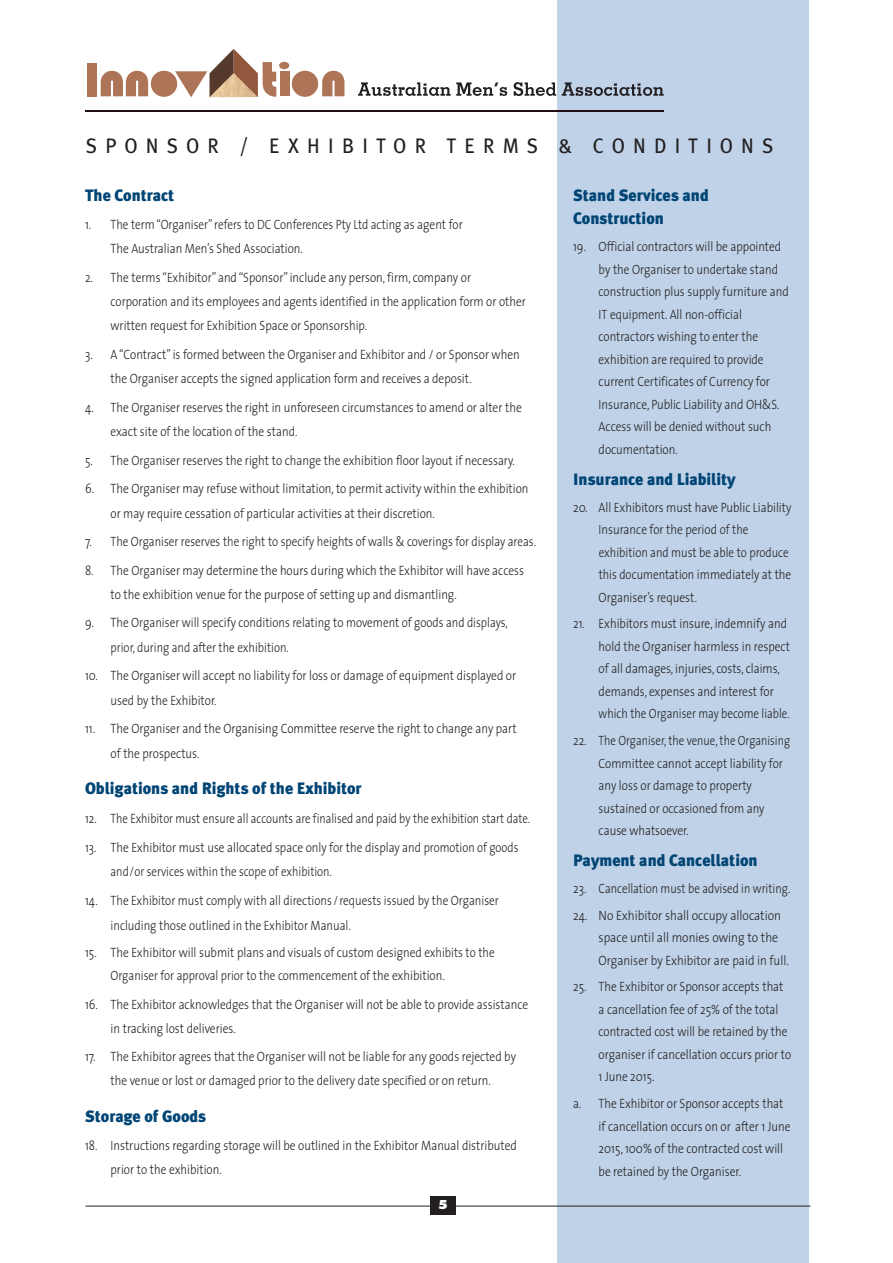
<style>
.page{position:relative;width:893px;height:1263px;background:#fff}
.page>*{position:absolute;margin:0;border:0;box-sizing:border-box;transform-origin:0 0}
.t1{font:21px "Meta Plus";letter-spacing:.4em;color:#231f20;scale:.95 1}
.t2{font:900 16.5px/23.5px "Meta Plus";color:#014575}
.t3{font:300 13.5px/22.5px "The Sans";color:#231f20;scale:.85 1}
.t4{font:800 13.5px "Futura T";color:#fff}
</style>
<div class="page">
<div style="left:557px;top:0;width:251px;height:1263px;background:#bfd2e8"></div>
<hr style="left:85px;top:110px;width:579px;height:1px;background:#230d15">
<div style="left:88px;top:63px;width:9px;height:33px;background:#ae7457"></div>
<div style="left:280px;top:71px;width:9px;height:25px;background:#ae7457"></div>
<svg style="left:101px;top:49px;width:175px;height:48px"></svg>
<svg style="left:292px;top:71px;width:52px;height:26px"></svg>
<div style="left:279px;top:62px;width:10px;height:7px;background:#ae7457;border-radius:50%"></div>
<svg style="left:358px;top:82px;width:149px;height:14px"></svg>
<svg style="left:514px;top:82px;width:42px;height:14px"></svg>
<svg style="left:562px;top:82px;width:102px;height:14px"></svg>
<hr style="left:86px;top:1206px;width:724px;height:1px;background:#231f20">
<div style="left:430px;top:1197px;width:25px;height:18px;background:#231f20"></div>
<h1 class="t1" style="left:86px;top:134px;width:725px">SPONSOR / EXHIBITOR TERMS &amp; CONDITIONS</h1>
<p class="t2" style="left:85px;top:183px;width:91px">The Contract</p>
<p class="t3" style="left:111px;top:214px;width:416px;line-height:24.3px;text-indent:-26px">1. The term “Organiser” refers to DC Conferences Pty Ltd acting as agent for<br>The Australian Men’s Shed Association.</p>
<p class="t3" style="left:111px;top:266px;width:490px;line-height:24.3px;text-indent:-26px">2. The terms “Exhibitor” and “Sponsor” include any person, firm, company or corporation and its employees and agents identified in the application form or other written request for Exhibition Space or Sponsorship.</p>
<p class="t3" style="left:111px;top:344px;width:483px;line-height:24.3px;text-indent:-26px">3. A “Contract” is formed between the Organiser and Exhibitor and / or Sponsor when the Organiser accepts the signed application form and receives a deposit.</p>
<p class="t3" style="left:111px;top:396px;width:485px;line-height:24.3px;text-indent:-26px">4. The Organiser reserves the right in unforeseen circumstances to amend or alter the exact site of the location of the stand.</p>
<p class="t3" style="left:85px;top:450px;width:507px">5. The Organiser reserves the right to change the exhibition floor layout if necessary.</p>
<p class="t3" style="left:111px;top:478px;width:493px;line-height:24.3px;text-indent:-26px">6. The Organiser may refuse without limitation, to permit activity within the exhibition or may require cessation of particular activities at their discretion.</p>
<p class="t3" style="left:85px;top:532px;width:532px">7. The Organiser reserves the right to specify heights of walls &amp; coverings for display areas.</p>
<p class="t3" style="left:111px;top:559px;width:488px;line-height:24.3px;text-indent:-26px">8. The Organiser may determine the hours during which the Exhibitor will have access to the exhibition venue for the purpose of setting up and dismantling.</p>
<p class="t3" style="left:111px;top:612px;width:469px;line-height:24.3px;text-indent:-26px">9. The Organiser will specify conditions relating to movement of goods and displays, prior, during and after the exhibition.</p>
<p class="t3" style="left:111px;top:665px;width:479px;line-height:24.3px;text-indent:-26px">10. The Organiser will accept no liability for loss or damage of equipment displayed or used by the Exhibitor.</p>
<p class="t3" style="left:111px;top:718px;width:479px;line-height:24.3px;text-indent:-26px">11. The Organiser and the Organising Committee reserve the right to change any part of the prospectus.</p>
<p class="t2" style="left:85px;top:776px;width:278px">Obligations and Rights of the Exhibitor</p>
<p class="t3" style="left:85px;top:808px;width:525px">12. The Exhibitor must ensure all accounts are finalised and paid by the exhibition start date.</p>
<p class="t3" style="left:111px;top:836px;width:481px;line-height:24.6px;text-indent:-26px">13. The Exhibitor must use allocated space only for the display and promotion of goods and/or services within the scope of exhibition.</p>
<p class="t3" style="left:111px;top:890px;width:458px;line-height:24.6px;text-indent:-26px">14. The Exhibitor must comply with all directions / requests issued by the Organiser including those outlined in the Exhibitor Manual.</p>
<p class="t3" style="left:111px;top:942px;width:453px;line-height:23.1px;text-indent:-26px">15. The Exhibitor will submit plans and visuals of custom designed exhibits to the<br>Organiser for approval prior to the commencement of the exhibition.</p>
<p class="t3" style="left:111px;top:993px;width:493px;line-height:24px;text-indent:-26px">16. The Exhibitor acknowledges that the Organiser will not be able to provide assistance in tracking lost deliveries.</p>
<p class="t3" style="left:85px;top:1046px;width:509px;line-height:24px;text-align:center">17. The Exhibitor agrees that the Organiser will not be liable for any goods rejected by the venue or lost or damaged prior to the delivery date specified or on return.</p>
<p class="t2" style="left:85px;top:1104px;width:123px">Storage of Goods</p>
<p class="t3" style="left:111px;top:1135px;width:480px;line-height:24px;text-indent:-26px">18. Instructions regarding storage will be outlined in the Exhibitor Manual distributed prior to the exhibition.</p>
<p class="t2" style="left:573px;top:183px;width:137px">Stand Services and<br>Construction</p>
<p class="t3" style="left:599px;top:237px;width:225px;text-indent:-26px">19. Official contractors will be appointed by the Organiser to undertake stand construction plus supply furniture and IT equipment. All non-official contractors wishing to enter the exhibition are required to provide current Certificates of Currency for Insurance, Public Liability and OH&amp;S.<br>Access will be denied without such documentation.</p>
<p class="t2" style="left:573px;top:467px;width:164px">Insurance and Liability</p>
<p class="t3" style="left:599px;top:497px;width:228px;text-indent:-26px">20. All Exhibitors must have Public Liability Insurance for the period of the exhibition and must be able to produce this documentation immediately at the Organiser’s request.</p>
<p class="t3" style="left:599px;top:614px;width:227px;text-indent:-25px">21. Exhibitors must insure, indemnify and hold the Organiser harmless in respect of all damages, injuries, costs, claims, demands, expenses and interest for which the Organiser may become liable.</p>
<p class="t3" style="left:599px;top:730px;width:227px;text-indent:-26px">22. The Organiser, the venue, the Organising Committee cannot accept liability for any loss or damage to property sustained or occasioned from any cause whatsoever.</p>
<p class="t2" style="left:573px;top:848px;width:186px">Payment and Cancellation</p>
<p class="t3" style="left:573px;top:878px;width:257px">23. Cancellation must be advised in writing.</p>
<p class="t3" style="left:599px;top:905px;width:225px;text-indent:-25px">24. No Exhibitor shall occupy allocation space until all monies owing to the<br>Organiser by Exhibitor are paid in full.</p>
<p class="t3" style="left:599px;top:977px;width:228px;text-indent:-26px">25. The Exhibitor or Sponsor accepts that a cancellation fee of 25% of the total contracted cost will be retained by the organiser if cancellation occurs prior to 1 June 2015.</p>
<p class="t3" style="left:599px;top:1094px;width:227px;text-indent:-26px">a. The Exhibitor or Sponsor accepts that if cancellation occurs on or after 1 June 2015, 100% of the contracted cost will be retained by the Organiser.</p>
<p class="t4" style="left:438px;top:1197px;width:11px">5</p>
</div>
